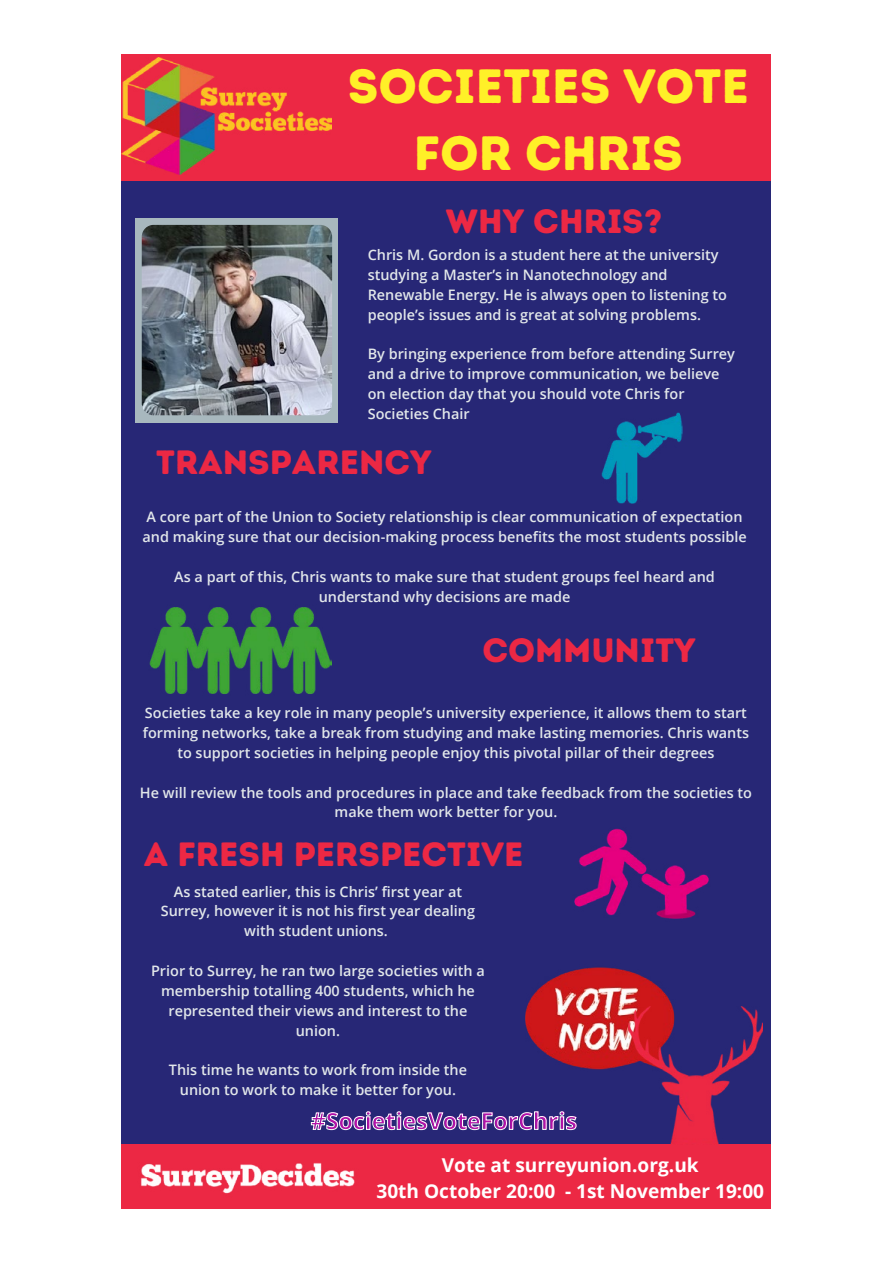
<style>
.page{position:relative;width:893px;height:1263px;background:#fff}
.page>*{position:absolute;margin:0;border:0;box-sizing:border-box;transform-origin:0 0}
.t1{font:48.15px/67.3px "Intro Rust Base";color:#fff028;text-align:center}
.t2{font:33.75px "Intro Rust Base";color:#ec2844}
.t3{font:700 23.1px "Open Sans";color:#b411a8}
.t4{font:700 19.05px/26.2px "Open Sans";color:#fff;text-align:center}
.t5{font:600 14.4px/19.8px "Open Sans";color:#e2e7ea;text-align:center}
</style>
<div class="page">
<div style="left:122px;top:54px;width:649px;height:1090px;background:#272776"></div>
<div style="left:122px;top:1144px;width:649px;height:65px;background:#ec2844"></div>
<img style="left:140px;top:1163px;width:215px;height:31px">
<div style="left:136px;top:218px;width:202px;height:204px;background:#a8b8be"></div>
<img style="left:142px;top:225px;width:190px;height:190px">
<div style="left:122px;top:54px;width:649px;height:127px;background:#ec2844"></div>
<img style="left:122px;top:57px;width:209px;height:118px">
<img style="left:525px;top:967px;width:148px;height:103px">
<img style="left:629px;top:1006px;width:133px;height:138px">
<img style="left:149px;top:607px;width:182px;height:87px">
<img style="left:601px;top:412px;width:81px;height:92px">
<img style="left:574px;top:828px;width:135px;height:91px">
<svg style="left:311px;top:1111px;width:265px;height:20px"></svg>
<h1 class="t1" style="left:348px;top:53px;width:402px">SOCIETIES VOTE<br>FOR CHRIS</h1>
<h2 class="t2" style="left:446px;top:200px;width:218px">WHY CHRIS?</h2>
<p class="t5" style="left:368px;top:245px;width:361px;text-align:left">Chris M. Gordon is a student here at the university studying a Master’s in Nanotechnology and Renewable Energy. He is always open to listening to people’s issues and is great at solving problems.</p>
<p class="t5" style="left:368px;top:344px;width:369px;text-align:left">By bringing experience from before attending Surrey and a drive to improve communication, we believe on election day that you should vote Chris for Societies Chair</p>
<h2 class="t2" style="left:156px;top:440px;width:277px">TRANSPARENCY</h2>
<p class="t5" style="left:142px;top:507px;width:606px;text-align:left">A core part of the Union to Society relationship is clear communication of expectation and making sure that our decision-making process benefits the most students possible</p>
<p class="t5" style="left:174px;top:566px;width:542px">As a part of this, Chris wants to make sure that student groups feel heard and understand why decisions are made</p>
<h2 class="t2" style="left:482px;top:629px;width:215px">COMMUNITY</h2>
<p class="t5" style="left:143px;top:703px;width:608px">Societies take a key role in many people’s university experience, it allows them to start forming networks, take a break from studying and make lasting memories. Chris wants to support societies in helping people enjoy this pivotal pillar of their degrees</p>
<p class="t5" style="left:140px;top:782px;width:613px">He will review the tools and procedures in place and take feedback from the societies to make them work better for you.</p>
<h2 class="t2" style="left:144px;top:833px;width:381px">A FRESH PERSPECTIVE</h2>
<p class="t5" style="left:161px;top:881px;width:316px">As stated earlier, this is Chris’ first year at<br>Surrey, however it is not his first year dealing with student unions.</p>
<p class="t5" style="left:151px;top:960px;width:335px">Prior to Surrey, he ran two large societies with a membership totalling 400 students, which he represented their views and interest to the union.</p>
<p class="t5" style="left:169px;top:1060px;width:300px">This time he wants to work from inside the union to work to make it better for you.</p>
<h3 class="t3" style="left:312px;top:1105px;width:268px">#SocietiesVoteForChris</h3>
<h3 class="t4" style="left:376px;top:1151px;width:389px">Vote at surreyunion.org.uk<br>30th October 20:00 - 1st November 19:00</h3>
</div>
